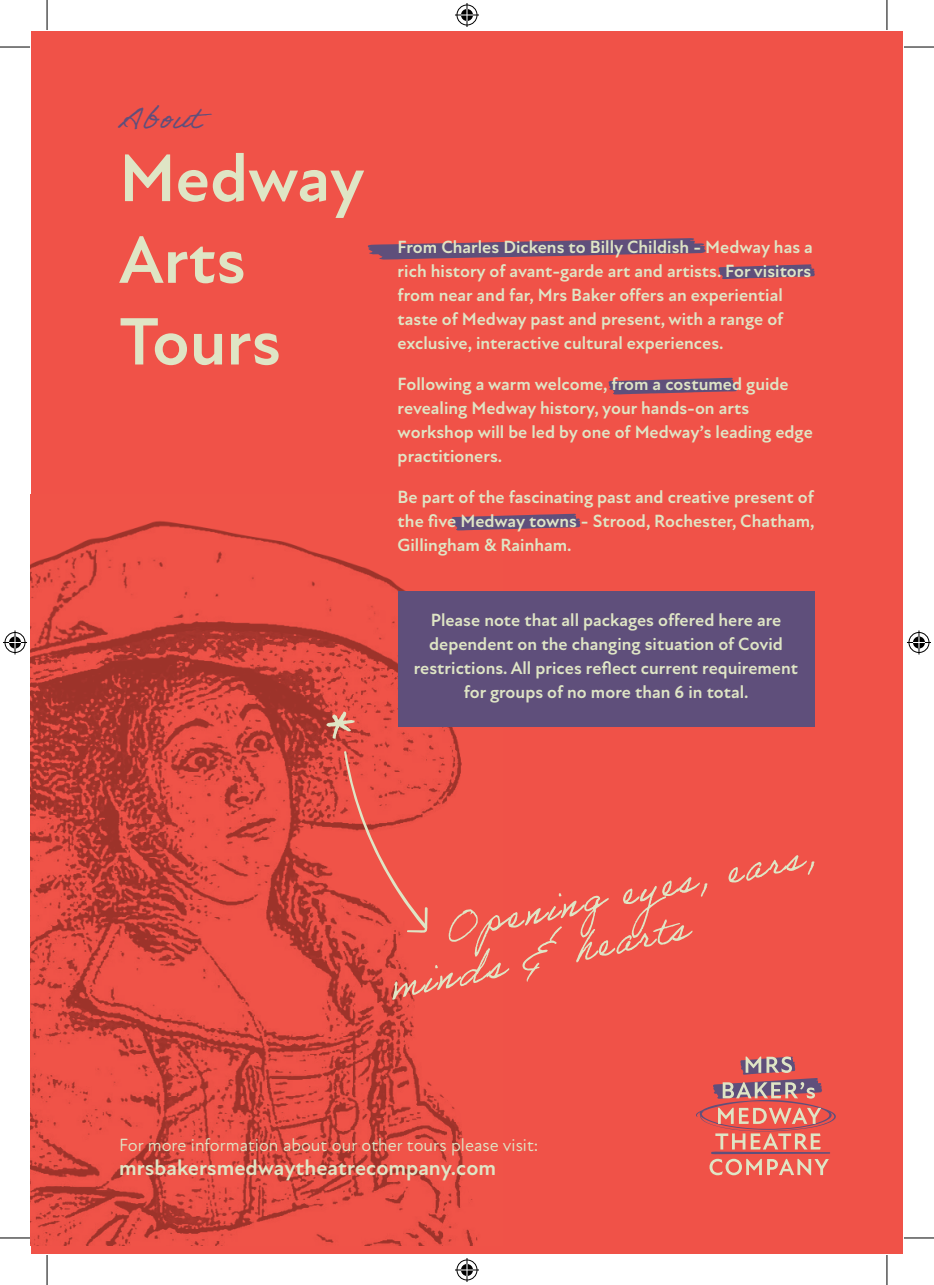
<style>
.page{position:relative;width:934px;height:1285px;background:#fff}
.page>*{position:absolute;margin:0;border:0;box-sizing:border-box;transform-origin:0 0}
.t1{font:700 68px/81.6px "Atten New";color:#dfe5c5}
.t2{font:32px "Adobe Handwriting Ernie";color:#5f4f7b}
.t3{font:700 22px "Atten New";color:#dfe5c5}
.t4{font:700 18px/24px "Atten New";color:#dfe5c5}
.t5{font:18px "Atten New";color:#dfe5c5}
</style>
<div class="page">
<div style="left:31px;top:31px;width:871px;height:1223px;background:#f05248"></div>
<svg style="left:367px;top:238px;width:339px;height:21px"></svg>
<img style="left:30px;top:495px;width:472px;height:750px">
<svg style="left:696px;top:1056px;width:139px;height:119px"></svg>
<svg style="left:728px;top:855px;width:86px;height:27px"></svg>
<svg style="left:344px;top:750px;width:363px;height:250px"></svg>
<svg style="left:326px;top:711px;width:28px;height:28px"></svg>
<svg style="left:718px;top:264px;width:96px;height:15px"></svg>
<svg style="left:608px;top:378px;width:129px;height:16px"></svg>
<svg style="left:451px;top:514px;width:129px;height:16px"></svg>
<div style="left:397px;top:591px;width:417px;height:135px;background:#5f4f7b"></div>
<hr style="left:0;top:47px;width:30px;height:1px;background:#000">
<hr style="left:903px;top:47px;width:30px;height:1px;background:#000">
<hr style="left:0;top:1237px;width:30px;height:1px;background:#000">
<hr style="left:903px;top:1237px;width:30px;height:1px;background:#000">
<hr style="left:47px;top:0;width:1px;height:30px;background:#000">
<hr style="left:47px;top:1255px;width:1px;height:30px;background:#000">
<hr style="left:886px;top:0;width:1px;height:30px;background:#000">
<hr style="left:886px;top:1255px;width:1px;height:30px;background:#000">
<svg style="left:455px;top:3px;width:24px;height:24px"></svg>
<svg style="left:455px;top:1258px;width:24px;height:24px"></svg>
<svg style="left:3px;top:630px;width:24px;height:24px"></svg>
<svg style="left:907px;top:630px;width:23px;height:24px"></svg>
<h2 class="t2" style="left:119px;top:99px;width:83px">About</h2>
<h1 class="t1" style="left:119px;top:139px;width:247px">Medway<br>Arts<br>Tours</h1>
<p class="t4" style="left:397px;top:235px;width:416px">From Charles Dickens to Billy Childish - Medway has a rich history of avant-garde art and artists. For visitors from near and far, Mrs Baker offers an experiential taste of Medway past and present, with a range of exclusive, interactive cultural experiences.</p>
<p class="t4" style="left:397px;top:372px;width:416px">Following a warm welcome, from a costumed guide revealing Medway history, your hands-on arts workshop will be led by one of Medway’s leading edge practitioners.</p>
<p class="t4" style="left:397px;top:485px;width:418px;text-align:justify">Be part of the fascinating past and creative present of the five Medway towns - Strood, Rochester, Chatham, Gillingham &amp; Rainham.</p>
<p class="t4" style="left:413px;top:608px;width:385px;text-align:center">Please note that all packages offered here are dependent on the changing situation of Covid restrictions. All prices reflect current requirement for groups of no more than 6 in total.</p>
<p class="t5" style="left:119px;top:1134px;width:420px">For more information about our other tours please visit:</p>
<p class="t3" style="left:119px;top:1155px;width:378px">mrsbakersmedwaytheatrecompany.com</p>
</div>
